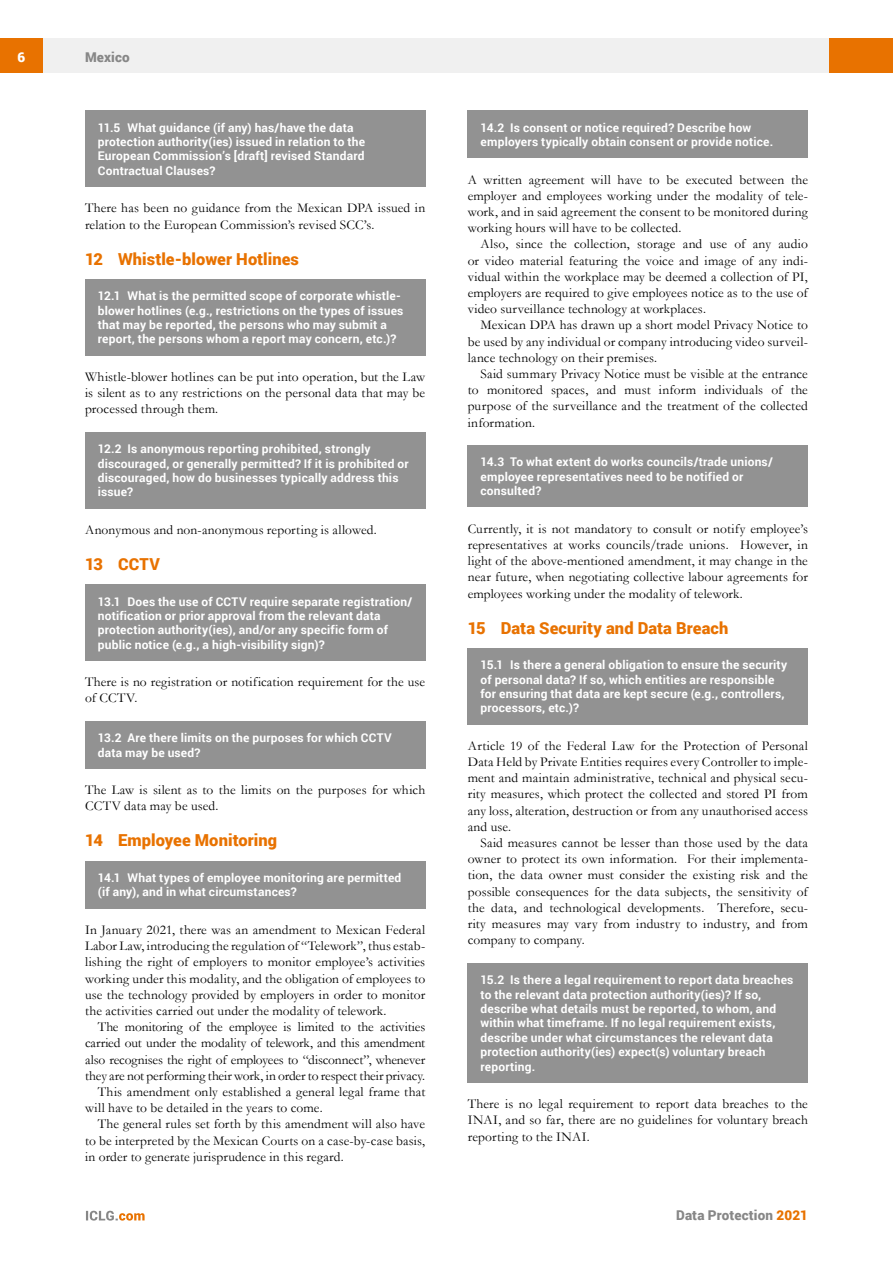
<style>
.page{position:relative;width:893px;height:1263px;background:#fff}
.page>*{position:absolute;margin:0;border:0;box-sizing:border-box;transform-origin:0 0}
.t1{font:900 16.5px "Roboto";letter-spacing:.005em;color:#e87200}
.t2{font:13.5px/16.2px "Garamond";letter-spacing:.01em;color:#000;text-align:justify}
.t3{font:13.5px "Garamond";letter-spacing:-.01em;color:#000}
.t4{font:900 13.5px "Roboto";letter-spacing:.01em;color:#878787}
.t5{font:900 13.5px "Roboto";color:#fff}
.t6{font:700 12px/14.4px "Roboto";letter-spacing:.015em;color:#fff}
.s1{color:#e87200}
</style>
<div class="page">
<div style="left:43px;top:38px;width:786px;height:34px;background:#f0f0f0"></div>
<div style="left:0;top:38px;width:43px;height:34px;background:#e87200"></div>
<div style="left:829px;top:38px;width:64px;height:34px;background:#e87200"></div>
<svg style="left:86px;top:1211px;width:59px;height:9px"></svg>
<div style="left:468px;top:111px;width:340px;height:47px;background:#929292"></div>
<div style="left:468px;top:445px;width:340px;height:62px;background:#929292"></div>
<div style="left:468px;top:648px;width:340px;height:76px;background:#929292"></div>
<div style="left:468px;top:963px;width:340px;height:119px;background:#929292"></div>
<div style="left:85px;top:111px;width:340px;height:76px;background:#929292"></div>
<div style="left:85px;top:279px;width:340px;height:76px;background:#929292"></div>
<div style="left:85px;top:432px;width:340px;height:76px;background:#929292"></div>
<div style="left:85px;top:584px;width:340px;height:76px;background:#929292"></div>
<div style="left:85px;top:721px;width:340px;height:47px;background:#929292"></div>
<div style="left:85px;top:861px;width:340px;height:47px;background:#929292"></div>
<p class="t5" style="left:17px;top:48px;width:9px">6</p>
<p class="t4" style="left:85px;top:48px;width:46px">Mexico</p>
<p class="t6" style="left:98px;top:120px;width:269px">11.5 What guidance (if any) has/have the data protection authority(ies) issued in relation to the European Commission’s [draft] revised Standard Contractual Clauses?</p>
<p class="t2" style="left:85px;top:200px;width:342px">There has been no guidance from the Mexican DPA issued in relation to the European Commission’s revised SCC’s.</p>
<p class="t1" style="left:85px;top:247px;width:215px">12 Whistle-blower Hotlines</p>
<p class="t6" style="left:98px;top:288px;width:307px">12.1 What is the permitted scope of corporate whistle&shy;blower hotlines (e.g., restrictions on the types of issues that may be reported, the persons who may submit a report, the persons whom a report may concern, etc.)?</p>
<p class="t2" style="left:85px;top:368px;width:342px">Whistle-blower hotlines can be put into operation, but the Law is silent as to any restrictions on the personal data that may be processed through them.</p>
<p class="t6" style="left:98px;top:441px;width:312px">12.2 Is anonymous reporting prohibited, strongly discouraged, or generally permitted? If it is prohibited or discouraged, how do businesses typically address this issue?</p>
<p class="t2" style="left:85px;top:521px;width:293px">Anonymous and non-anonymous reporting is allowed.</p>
<p class="t1" style="left:85px;top:552px;width:76px">13 CCTV</p>
<p class="t6" style="left:98px;top:594px;width:316px">13.1 Does the use of CCTV require separate registration/ notification or prior approval from the relevant data protection authority(ies), and/or any specific form of public notice (e.g., a high-visibility sign)?</p>
<p class="t2" style="left:85px;top:673px;width:342px">There is no registration or notification requirement for the use of CCTV.</p>
<p class="t6" style="left:98px;top:730px;width:296px">13.2 Are there limits on the purposes for which CCTV data may be used?</p>
<p class="t2" style="left:85px;top:781px;width:342px">The Law is silent as to the limits on the purposes for which<br>CCTV data may be used.</p>
<p class="t1" style="left:85px;top:829px;width:194px">14 Employee Monitoring</p>
<p class="t6" style="left:98px;top:870px;width:305px">14.1 What types of employee monitoring are permitted (if any), and in what circumstances?</p>
<p class="t2" style="left:85px;top:921px;width:342px">In January 2021, there was an amendment to Mexican Federal Labor Law, introducing the regulation of “Telework”, thus estab&shy;lishing the right of employers to monitor employee’s activities working under this modality, and the obligation of employees to use the technology provided by employers in order to monitor the activities carried out under the modality of telework.</p>
<p class="t3" style="left:98px;top:1018px;width:329px">The monitoring of the employee is limited to the activities</p>
<p class="t3" style="left:85px;top:1034px;width:342px">carried out under the modality of telework, and this amendment</p>
<p class="t3" style="left:85px;top:1050px;width:342px">also recognises the right of employees to “disconnect”, whenever</p>
<p class="t3" style="left:85px;top:1066px;width:342px">they are not performing their work, in order to respect their privacy.</p>
<p class="t2" style="left:98px;top:1083px;width:329px">This amendment only established a general legal frame that</p>
<p class="t2" style="left:85px;top:1099px;width:239px">will have to be detailed in the years to come.</p>
<p class="t2" style="left:98px;top:1116px;width:329px">The general rules set forth by this amendment will also have</p>
<p class="t2" style="left:85px;top:1132px;width:342px">to be interpreted by the Mexican Courts on a case-by-case basis,</p>
<p class="t2" style="left:85px;top:1148px;width:260px">in order to generate jurisprudence in this regard.</p>
<p class="t6" style="left:480px;top:120px;width:294px">14.2 Is consent or notice required? Describe how employers typically obtain consent or provide notice.</p>
<p class="t2" style="left:468px;top:171px;width:342px">A written agreement will have to be executed between the employer and employees working under the modality of tele&shy;work, and in said agreement the consent to be monitored during working hours will have to be collected.</p>
<p class="t2" style="left:468px;top:236px;width:342px;text-indent:13px">Also, since the collection, storage and use of any audio or video material featuring the voice and image of any indi&shy;vidual within the workplace may be deemed a collection of PI, employers are required to give employees notice as to the use of video surveillance technology at workplaces.</p>
<p class="t2" style="left:468px;top:317px;width:342px;text-indent:13px">Mexican DPA has drawn up a short model Privacy Notice to be used by any individual or company introducing video surveil&shy;lance technology on their premises.</p>
<p class="t2" style="left:468px;top:365px;width:342px;text-indent:13px">Said summary Privacy Notice must be visible at the entrance to monitored spaces, and must inform individuals of the purpose of the surveillance and the treatment of the collected information.</p>
<p class="t6" style="left:480px;top:454px;width:294px">14.3 To what extent do works councils/trade unions/ employee representatives need to be notified or consulted?</p>
<p class="t2" style="left:468px;top:520px;width:342px">Currently, it is not mandatory to consult or notify employee’s representatives at works councils/trade unions. However, in light of the above-mentioned amendment, it may change in the near future, when negotiating collective labour agreements for employees working under the modality of telework.</p>
<p class="t1" style="left:468px;top:616px;width:262px">15 Data Security and Data Breach</p>
<p class="t6" style="left:480px;top:657px;width:308px">15.1 Is there a general obligation to ensure the security of personal data? If so, which entities are responsible for ensuring that data are kept secure (e.g., controllers, processors, etc.)?</p>
<p class="t2" style="left:468px;top:737px;width:342px">Article 19 of the Federal Law for the Protection of Personal Data Held by Private Entities requires every Controller to imple&shy;ment and maintain administrative, technical and physical secu&shy;rity measures, which protect the collected and stored PI from any loss, alteration, destruction or from any unauthorised access and use.</p>
<p class="t2" style="left:468px;top:834px;width:342px;text-indent:13px">Said measures cannot be lesser than those used by the data owner to protect its own information. For their implementa&shy;tion, the data owner must consider the existing risk and the possible consequences for the data subjects, the sensitivity of the data, and technological developments. Therefore, secu&shy;rity measures may vary from industry to industry, and from company to company.</p>
<p class="t6" style="left:480px;top:972px;width:314px">15.2 Is there a legal requirement to report data breaches to the relevant data protection authority(ies)? If so, describe what details must be reported, to whom, and within what timeframe. If no legal requirement exists, describe under what circumstances the relevant data protection authority(ies) expect(s) voluntary breach reporting.</p>
<p class="t2" style="left:468px;top:1095px;width:342px">There is no legal requirement to report data breaches to the INAI, and so far, there are no guidelines for voluntary breach reporting to the INAI.</p>
<p class="t4" style="left:676px;top:1206px;width:133px">Data Protection <span class="s1">2021</span></p>
</div>
